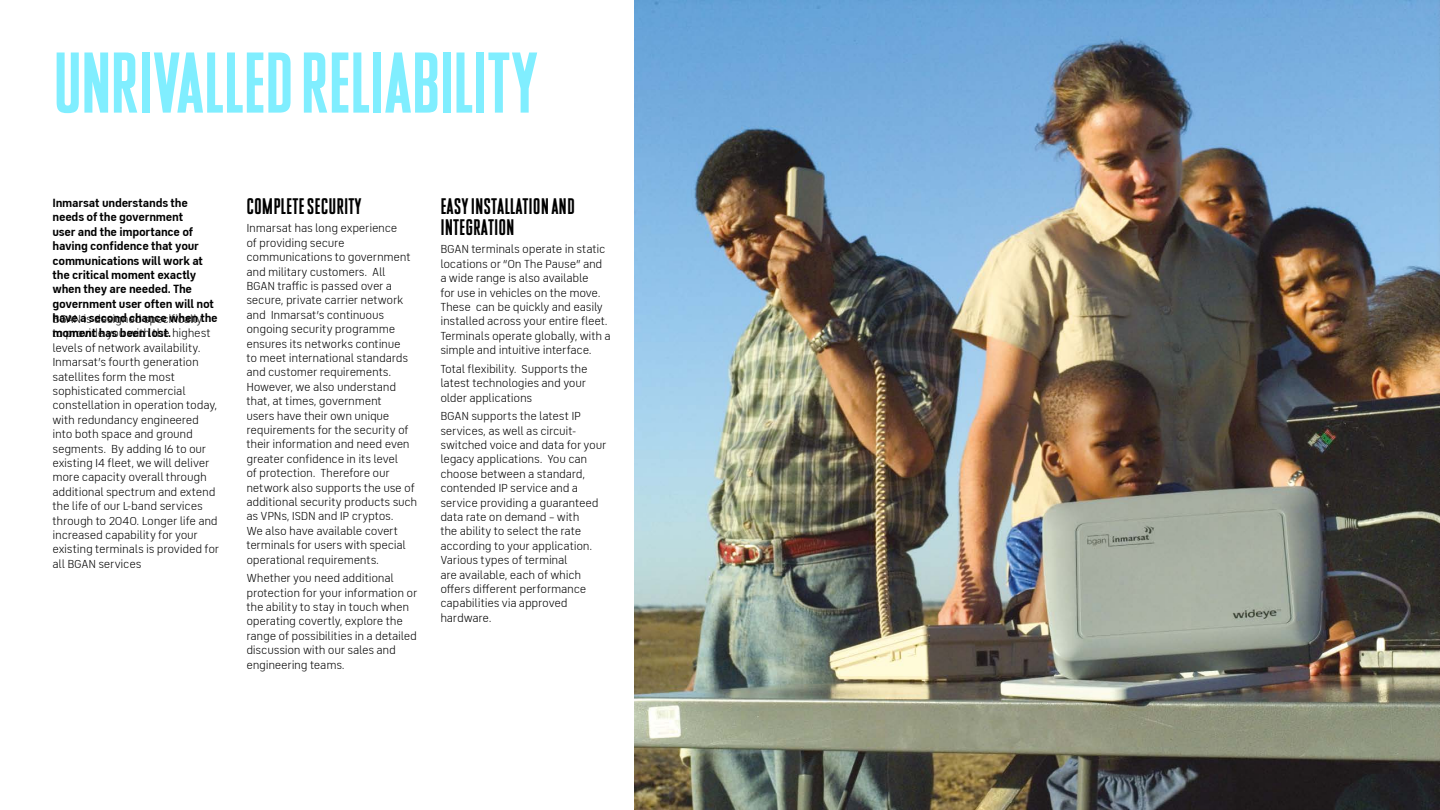
<style>
.page{position:relative;width:1440px;height:810px;background:#fff}
.page>*{position:absolute;margin:0;border:0;box-sizing:border-box;transform-origin:0 0}
.t1{font:85.88px "Inmarsat Infinite Standard";letter-spacing:-.015em;color:#80eeff}
.t2{font:22.5px/21px "Inmarsat Infinite Standard";color:#000}
.t3{font:12px/14.4px "FS Industrie";letter-spacing:-.02em;color:#000}
.t4{font:700 12px/14.4px "FS Industrie";letter-spacing:-.02em;color:#000}
</style>
<div class="page">
<img style="left:634px;top:0;width:806px;height:810px">
<h1 class="t1" style="left:52px;top:52px;width:487px">UNRIVALLED RELIABILITY</h1>
<p class="t4" style="left:52px;top:196px;width:167px">Inmarsat understands the needs of the government<br>user and the importance of having confidence that your communications will work at the critical moment exactly when they are needed. The government user often will not have a second chance when the moment has been lost.</p>
<h2 class="t2" style="left:440px;top:196px;width:136px">EASY INSTALLATION AND<br>INTEGRATION</h2>
<h2 class="t2" style="left:246px;top:196px;width:117px">COMPLETE SECURITY</h2>
<p class="t3" style="left:246px;top:221px;width:172px">Inmarsat has long experience<br>of providing secure communications to government and military customers. All<br>BGAN traffic is passed over a secure, private carrier network and Inmarsat’s continuous ongoing security programme ensures its networks continue<br>to meet international standards and customer requirements.<br>However, we also understand that, at times, government<br>users have their own unique requirements for the security of their information and need even greater confidence in its level<br>of protection. Therefore our network also supports the use of additional security products such as VPNs, ISDN and IP cryptos.<br>We also have available covert terminals for users with special operational requirements.</p>
<p class="t3" style="left:246px;top:571px;width:172px">Whether you need additional protection for your information or the ability to stay in touch when operating covertly, explore the range of possibilities in a detailed discussion with our sales and engineering teams.</p>
<p class="t3" style="left:440px;top:242px;width:172px">BGAN terminals operate in static locations or “On The Pause” and a wide range is also available<br>for use in vehicles on the move.<br>These can be quickly and easily installed across your entire fleet.<br>Terminals operate globally, with a simple and intuitive interface.</p>
<p class="t3" style="left:440px;top:362px;width:149px">Total flexibility. Supports the latest technologies and your older applications</p>
<p class="t3" style="left:440px;top:409px;width:168px">BGAN supports the latest IP services, as well as circuit&shy;switched voice and data for your legacy applications. You can choose between a standard, contended IP service and a service providing a guaranteed data rate on demand – with<br>the ability to select the rate according to your application.<br>Various types of terminal<br>are available, each of which offers different performance capabilities via approved hardware.</p>
<p class="t3" style="left:52px;top:312px;width:168px">BGAN is designed specifically<br>to provide you with the highest levels of network availability.<br>Inmarsat’s fourth generation satellites form the most sophisticated commercial constellation in operation today, with redundancy engineered into both space and ground segments. By adding I6 to our existing I4 fleet, we will deliver more capacity overall through additional spectrum and extend the life of our L-band services through to 2040. Longer life and increased capability for your existing terminals is provided for all BGAN services</p>
</div>
